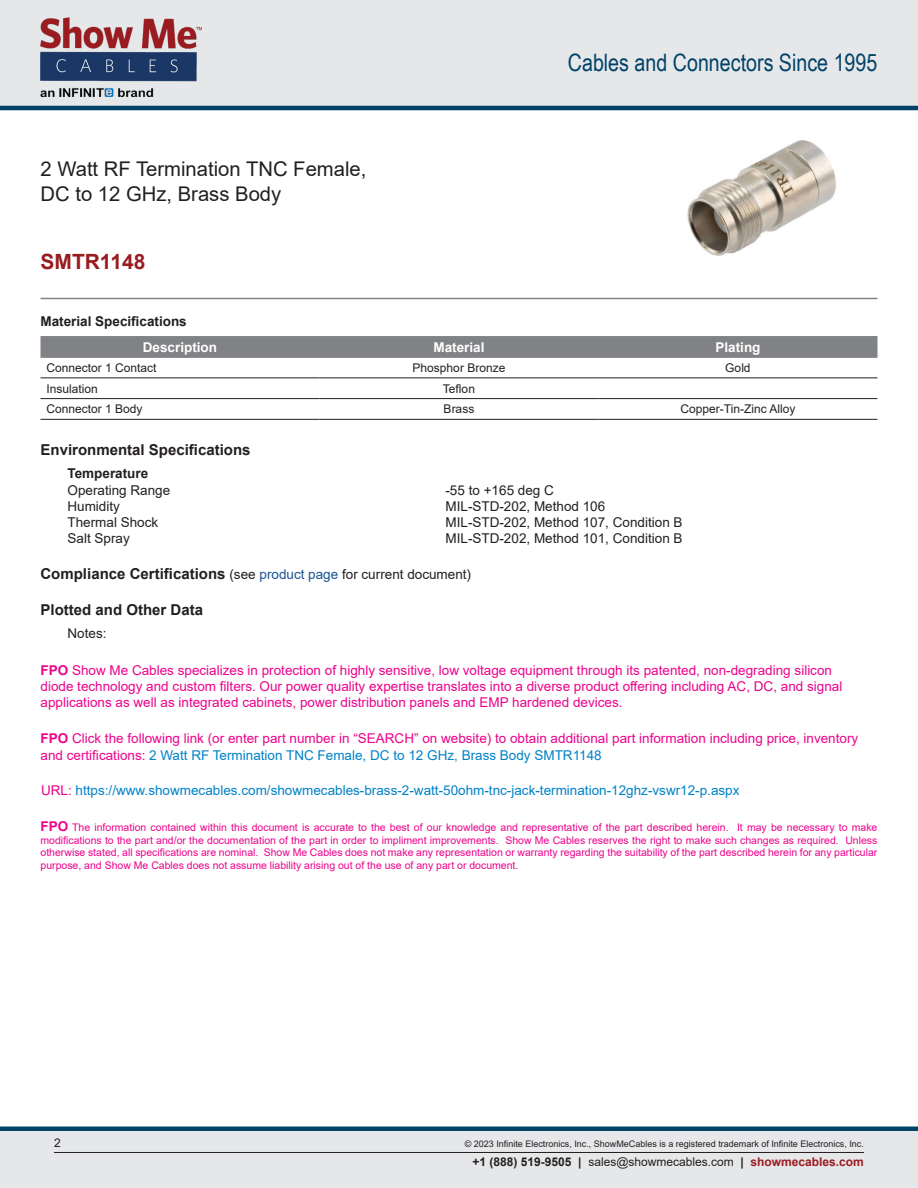
<style>
.page{position:relative;width:918px;height:1188px;background:#fff}
.page>*{position:absolute;margin:0;border:0;box-sizing:border-box;transform-origin:0 0}
.t1{font:24px "Arial Narrow";color:#004268}
.Branded_Part_No{font:700 21px "Arial";color:#9a1c21}
.Web_Description_Para{font:20.25px/24.3px "Arial";color:#231f20}
.Head1_for_Compliance{font:700 15px "Arial";color:#231f20}
.Head1{font:700 15px "Arial";color:#231f20}
.Web_Description_Para-2{font:13.5px/16.2px "Arial";color:#ed028c}
.Specs_Para{font:13.5px "Arial";color:#231f20}
.Web_Description_Para-3{font:13.5px "Arial";color:#0082c8}
.Table_Header{font:700 13.5px "Arial";color:#fff}
.Head2{font:700 13.5px "Arial";color:#231f20}
.Head2_after_Head1{font:700 13.5px "Arial";color:#231f20}
.Specs_Notes_Para{font:13.5px "Arial";color:#231f20}
.Table_Body{font:12px "Arial";color:#231f20}
.Table_Body_Left{font:12px "Arial";color:#231f20}
.t2{font:10.5px/12.6px "Arial";color:#ed028c;text-align:justify}
.Copyright_disclaimer{font:9px "Arial";color:#231f20}
.s1{font-weight:400;font-size:13.5px}
.s2{font-weight:400;font-size:13.5px;color:#1a5392}
.s3{font-weight:700}
.s4{color:#0082c8}
.s5{color:#ed028c}
.s6{font-weight:700;font-size:13.5px}
.s7{font-weight:700;color:#9a1c21}
</style>
<div class="page">
<div style="left:0;top:1131px;width:918px;height:57px;background:#e6e7e9"></div>
<div style="left:0;top:1126px;width:918px;height:5px;background:#004268"></div>
<div style="left:0;top:0;width:918px;height:108px;background:#e6e7e9"></div>
<hr style="left:0;top:106px;width:918px;height:4px;background:#004268">
<img style="left:40px;top:18px;width:162px;height:79px">
<hr style="left:54px;top:1152px;width:810px;height:1px;background:#231f20">
<hr style="left:40px;top:298px;width:838px;height:1px;background:#808285">
<img style="left:687px;top:140px;width:149px;height:116px">
<div style="left:40px;top:336px;width:838px;height:22px;background:#808285"></div>
<hr style="left:40px;top:378px;width:280px;height:1px;background:#231f20">
<hr style="left:320px;top:378px;width:278px;height:1px;background:#231f20">
<hr style="left:598px;top:378px;width:280px;height:1px;background:#231f20">
<hr style="left:40px;top:398px;width:280px;height:1px;background:#231f20">
<hr style="left:320px;top:398px;width:278px;height:1px;background:#231f20">
<hr style="left:598px;top:398px;width:280px;height:1px;background:#231f20">
<hr style="left:40px;top:419px;width:280px;height:1px;background:#231f20">
<hr style="left:320px;top:419px;width:278px;height:1px;background:#231f20">
<hr style="left:598px;top:419px;width:280px;height:1px;background:#231f20">
<h1 class="Web_Description_Para" style="left:40px;top:157px;width:327px">2 Watt RF Termination TNC Female,<br>DC to 12 GHz, Brass Body</h1>
<p class="Branded_Part_No" style="left:40px;top:247px;width:107px">SMTR1148</p>
<h1 class="t1" style="left:568px;top:45px;width:311px">Cables and Connectors Since 1995</h1>
<p class="Head2" style="left:40px;top:312px;width:148px">Material Specifications</p>
<p class="Table_Header" style="left:143px;top:338px;width:76px">Description</p>
<p class="Table_Header" style="left:433px;top:338px;width:53px">Material</p>
<p class="Table_Header" style="left:715px;top:338px;width:47px">Plating</p>
<p class="Table_Body_Left" style="left:46px;top:359px;width:112px">Connector 1 Contact</p>
<p class="Table_Body" style="left:413px;top:359px;width:94px">Phosphor Bronze</p>
<p class="Table_Body" style="left:725px;top:359px;width:27px">Gold</p>
<p class="Table_Body_Left" style="left:46px;top:380px;width:53px">Insulation</p>
<p class="Table_Body" style="left:443px;top:380px;width:34px">Teflon</p>
<p class="Table_Body_Left" style="left:46px;top:401px;width:98px">Connector 1 Body</p>
<p class="Table_Body" style="left:444px;top:401px;width:32px">Brass</p>
<p class="Table_Body" style="left:681px;top:401px;width:116px">Copper-Tin-Zinc Alloy</p>
<p class="Head1" style="left:40px;top:440px;width:212px">Environmental Specifications</p>
<p class="Head2_after_Head1" style="left:68px;top:464px;width:82px">Temperature</p>
<p class="Specs_Para" style="left:68px;top:481px;width:104px">Operating Range</p>
<p class="Specs_Para" style="left:446px;top:481px;width:110px">-55 to +165 deg C</p>
<p class="Specs_Para" style="left:68px;top:497px;width:54px">Humidity</p>
<p class="Specs_Para" style="left:446px;top:497px;width:161px">MIL-STD-202, Method 106</p>
<p class="Specs_Para" style="left:68px;top:513px;width:92px">Thermal Shock</p>
<p class="Specs_Para" style="left:446px;top:513px;width:239px">MIL-STD-202, Method 107, Condition B</p>
<p class="Specs_Para" style="left:68px;top:529px;width:64px">Salt Spray</p>
<p class="Specs_Para" style="left:446px;top:529px;width:239px">MIL-STD-202, Method 101, Condition B</p>
<p class="Head1_for_Compliance" style="left:40px;top:563px;width:432px">Compliance Certifications <span class="s1">(see</span> <span class="s2">product page</span> <span class="s1">for current document)</span></p>
<p class="Head1_for_Compliance" style="left:40px;top:599px;width:164px">Plotted and Other Data</p>
<p class="Specs_Notes_Para" style="left:68px;top:624px;width:41px">Notes:</p>
<h1 class="Web_Description_Para-2" style="left:40px;top:662px;width:803px"><span class="s3">FPO</span> Show Me Cables specializes in protection of highly sensitive, low voltage equipment through its patented, non-degrading silicon diode technology and custom filters. Our power quality expertise translates into a diverse product offering including AC, DC, and signal applications as well as integrated cabinets, power distribution panels and EMP hardened devices.</h1>
<h1 class="Web_Description_Para-2" style="left:40px;top:730px;width:819px"><span class="s3">FPO</span> Click the following link (or enter part number in “SEARCH” on website) to obtain additional part information including price, inventory and certifications: <span class="s4">2 Watt RF Termination TNC Female, DC to 12 GHz, Brass Body SMTR1148</span></h1>
<h1 class="Web_Description_Para-3" style="left:41px;top:781px;width:700px"><span class="s5">URL:</span> https://www.showmecables.com/showmecables-brass-2-watt-50ohm-tnc-jack-termination-12ghz-vswr12-p.aspx</h1>
<p class="t2" style="left:40px;top:821px;width:838px"><span class="s6">FPO</span> The information contained within this document is accurate to the best of our knowledge and representative of the part described herein. It may be necessary to make modifications to the part and/or the documentation of the part in order to impliment improvements. Show Me Cables reserves the right to make such changes as required. Unless otherwise stated, all specifications are nominal. Show Me Cables does not make any representation or warranty regarding the suitability of the part described herein for any particular purpose, and Show Me Cables does not assume liability arising out of the use of any part or document.</p>
<p class="Table_Body" style="left:54px;top:1135px;width:8px">2</p>
<p class="Copyright_disclaimer" style="left:465px;top:1138px;width:401px">© 2023 Infinite Electronics, Inc., ShowMeCables is a registered trademark of Infinite Electronics, Inc.</p>
<p class="Table_Body" style="left:473px;top:1153px;width:393px"><span class="s3">+1 (888) 519-9505 |</span> sales@showmecables.com <span class="s3">|</span> <span class="s7">showmecables.com</span></p>
</div>
